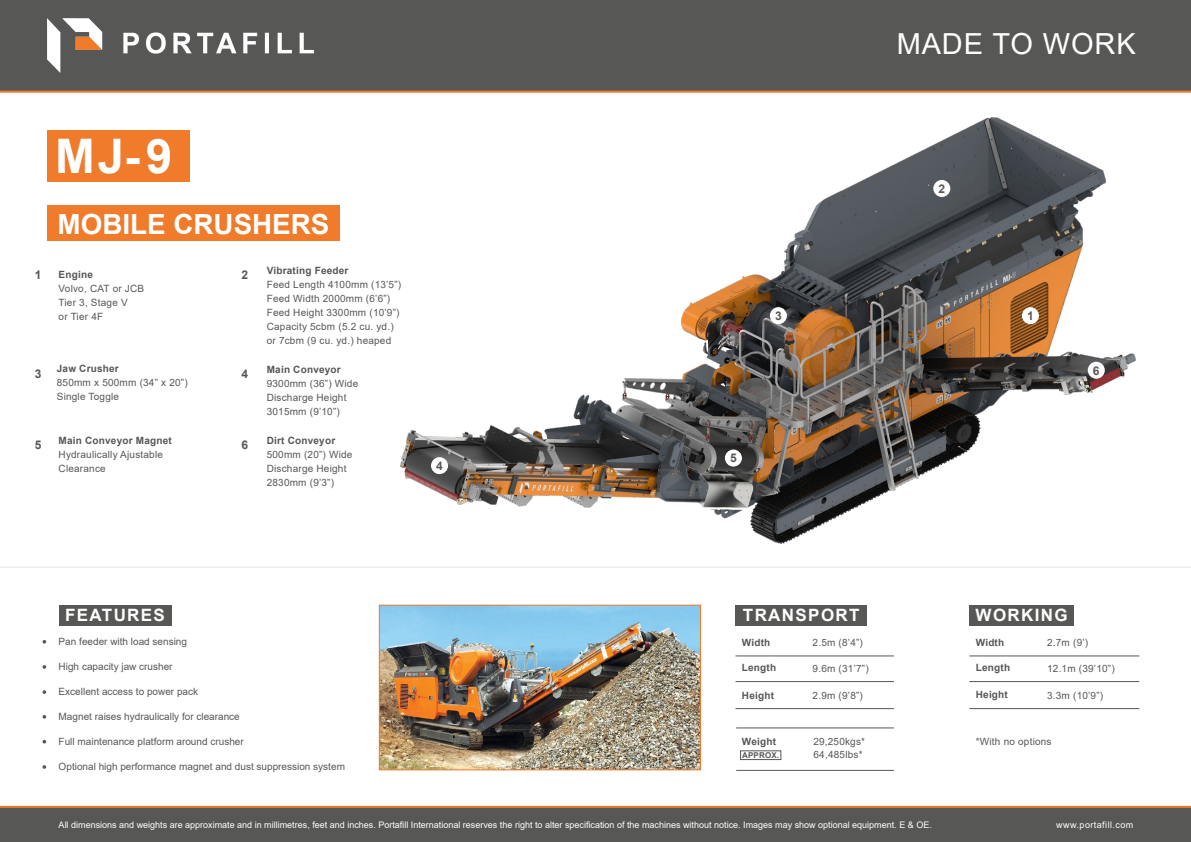
<style>
.page{position:relative;width:1191px;height:842px;background:#fff}
.page>*{position:absolute;margin:0;border:0;box-sizing:border-box;transform-origin:0 0}
.t1{font:700 47.7px "Arial";color:#fff}
.t2{font:29px "Arial";letter-spacing:.03em;color:#fff}
.t3{font:700 27.8px "Arial";color:#fff}
.t4{font:700 17px "Arial";letter-spacing:.08em;color:#fff}
.t5{font:700 12px "Arial";color:#575756}
.t6{font:10px/14px "Arial";letter-spacing:.02em;color:#575756}
.t7{font:10px "Arial";color:#575756}
.t8{font:700 10px "Arial";letter-spacing:.02em;color:#575756}
.t9{font:9px "Arial";color:#fff}
.t10{font:9px "Arial";letter-spacing:.05em;color:#fff}
.t11{font:700 8px "Arial";letter-spacing:.02em;color:#575756}
</style>
<div class="page">
<img style="left:352px;top:117px;width:839px;height:534px">
<div style="left:0;top:0;width:1191px;height:93px;background:#575756"></div>
<div style="left:0;top:806px;width:1191px;height:36px;background:#575756"></div>
<div style="left:47px;top:130px;width:143px;height:52px;background:#ef7b2b"></div>
<div style="left:47px;top:206px;width:293px;height:35px;background:#ef7b2b"></div>
<div style="left:59px;top:605px;width:112px;height:20px;background:#575756"></div>
<svg style="left:43px;top:640px;width:3px;height:4px"></svg>
<svg style="left:43px;top:665px;width:3px;height:4px"></svg>
<svg style="left:43px;top:690px;width:3px;height:4px"></svg>
<svg style="left:43px;top:715px;width:3px;height:4px"></svg>
<svg style="left:43px;top:765px;width:3px;height:4px"></svg>
<div style="left:1022px;top:307px;width:17px;height:17px;background:#fff;border-radius:50%"></div>
<div style="left:933px;top:180px;width:17px;height:17px;background:#fff;border-radius:50%"></div>
<div style="left:770px;top:307px;width:17px;height:17px;background:#fff;border-radius:50%"></div>
<div style="left:431px;top:457px;width:17px;height:17px;background:#fff;border-radius:50%"></div>
<div style="left:725px;top:450px;width:17px;height:17px;background:#fff;border-radius:50%"></div>
<div style="left:1087px;top:362px;width:17px;height:17px;background:#fff;border-radius:50%"></div>
<img style="left:381px;top:607px;width:318px;height:161px">
<div style="left:379px;top:605px;width:322px;height:165px;border:1px solid #ef7b2b"></div>
<img style="left:47px;top:18px;width:272px;height:54px">
<hr style="left:735px;top:656px;width:159px;height:1px;background:#575756">
<hr style="left:969px;top:656px;width:170px;height:1px;background:#575756">
<hr style="left:735px;top:681px;width:159px;height:1px;background:#575756">
<hr style="left:969px;top:681px;width:170px;height:1px;background:#575756">
<hr style="left:735px;top:708px;width:159px;height:1px;background:#575756">
<hr style="left:969px;top:708px;width:170px;height:1px;background:#575756">
<div style="left:735px;top:605px;width:132px;height:20px;background:#575756"></div>
<div style="left:969px;top:605px;width:105px;height:20px;background:#575756"></div>
<hr style="left:736px;top:770px;width:158px;height:1px;background:#575756">
<hr style="left:736px;top:728px;width:158px;height:1px;background:#575756">
<div style="left:740px;top:751px;width:41px;height:9px;border:1px solid #575756"></div>
<h1 class="t1" style="left:55px;top:123px;width:119px">MJ-9</h1>
<h3 class="t3" style="left:58px;top:205px;width:273px">MOBILE CRUSHERS</h3>
<p class="t5" style="left:35px;top:266px;width:8px">1</p>
<p class="t5" style="left:241px;top:266px;width:8px">2</p>
<p class="t8" style="left:59px;top:267px;width:36px">Engine</p>
<p class="t6" style="left:59px;top:281px;width:87px">Volvo, CAT or JCB<br>Tier 3, Stage V<br>or Tier 4F</p>
<p class="t8" style="left:267px;top:263px;width:83px">Vibrating Feeder</p>
<p class="t6" style="left:267px;top:277px;width:136px">Feed Length 4100mm (13’5”)<br>Feed Width 2000mm (6’6”)<br>Feed Height 3300mm (10’9”)<br>Capacity 5cbm (5.2 cu. yd.) or 7cbm (9 cu. yd.) heaped</p>
<p class="t8" style="left:57px;top:362px;width:64px">Jaw Crusher</p>
<p class="t6" style="left:57px;top:376px;width:132px">850mm x 500mm (34” x 20”)<br>Single Toggle</p>
<p class="t5" style="left:35px;top:365px;width:8px">3</p>
<p class="t5" style="left:241px;top:365px;width:8px">4</p>
<p class="t8" style="left:267px;top:363px;width:76px">Main Conveyor</p>
<p class="t6" style="left:267px;top:377px;width:93px">9300mm (36”) Wide<br>Discharge Height<br>3015mm (9’10”)</p>
<p class="t8" style="left:59px;top:433px;width:115px">Main Conveyor Magnet</p>
<p class="t6" style="left:59px;top:447px;width:106px">Hydraulically Ajustable<br>Clearance</p>
<p class="t5" style="left:35px;top:437px;width:8px">5</p>
<p class="t5" style="left:241px;top:437px;width:8px">6</p>
<p class="t8" style="left:267px;top:433px;width:70px">Dirt Conveyor</p>
<p class="t6" style="left:267px;top:447px;width:87px">500mm (20”) Wide<br>Discharge Height<br>2830mm (9’3”)</p>
<p class="t5" style="left:436px;top:457px;width:8px">4</p>
<h3 class="t4" style="left:65px;top:603px;width:101px">FEATURES</h3>
<p class="t7" style="left:59px;top:635px;width:130px">Pan feeder with load sensing</p>
<p class="t7" style="left:59px;top:660px;width:115px">High capacity jaw crusher</p>
<p class="t7" style="left:59px;top:685px;width:141px">Excellent access to power pack</p>
<p class="t7" style="left:59px;top:710px;width:183px">Magnet raises hydraulically for clearance</p>
<p class="t7" style="left:59px;top:735px;width:187px">Full maintenance platform around crusher</p>
<p class="t7" style="left:59px;top:760px;width:288px">Optional high performance magnet and dust suppression system</p>
<h2 class="t2" style="left:896px;top:24px;width:240px">MADE TO WORK</h2>
<p class="t5" style="left:775px;top:307px;width:8px">3</p>
<p class="t5" style="left:730px;top:450px;width:8px">5</p>
<p class="t5" style="left:938px;top:180px;width:8px">2</p>
<p class="t5" style="left:1027px;top:307px;width:8px">1</p>
<p class="t5" style="left:1093px;top:362px;width:8px">6</p>
<h3 class="t4" style="left:743px;top:603px;width:118px">TRANSPORT</h3>
<h3 class="t4" style="left:975px;top:603px;width:94px">WORKING</h3>
<p class="t8" style="left:742px;top:635px;width:30px">Width</p>
<p class="t8" style="left:975px;top:635px;width:30px">Width</p>
<p class="t8" style="left:742px;top:661px;width:36px">Length</p>
<p class="t8" style="left:975px;top:660px;width:36px">Length</p>
<p class="t8" style="left:742px;top:688px;width:34px">Height</p>
<p class="t8" style="left:975px;top:688px;width:34px">Height</p>
<p class="t6" style="left:812px;top:635px;width:52px">2.5m (8’4”)</p>
<p class="t6" style="left:1047px;top:636px;width:43px">2.7m (9’)</p>
<p class="t6" style="left:812px;top:661px;width:58px">9.6m (31’7”)</p>
<p class="t6" style="left:1047px;top:661px;width:69px">12.1m (39’10”)</p>
<p class="t6" style="left:812px;top:689px;width:52px">2.9m (9’8”)</p>
<p class="t6" style="left:1047px;top:688px;width:58px">3.3m (10’9”)</p>
<p class="t8" style="left:742px;top:734px;width:36px">Weight</p>
<p class="t6" style="left:813px;top:734px;width:53px">29,250kgs*</p>
<p class="t11" style="left:742px;top:750px;width:38px">APPROX.</p>
<p class="t6" style="left:813px;top:748px;width:51px">64,485lbs*</p>
<p class="t6" style="left:975px;top:734px;width:77px">*With no options</p>
<p class="t9" style="left:59px;top:818px;width:874px">All dimensions and weights are approximate and in millimetres, feet and inches. Portafill International reserves the right to alter specification of the machines without notice. Images may show optional equipment. E &amp; OE.</p>
<p class="t10" style="left:1056px;top:818px;width:79px">www.portafill.com</p>
</div>
